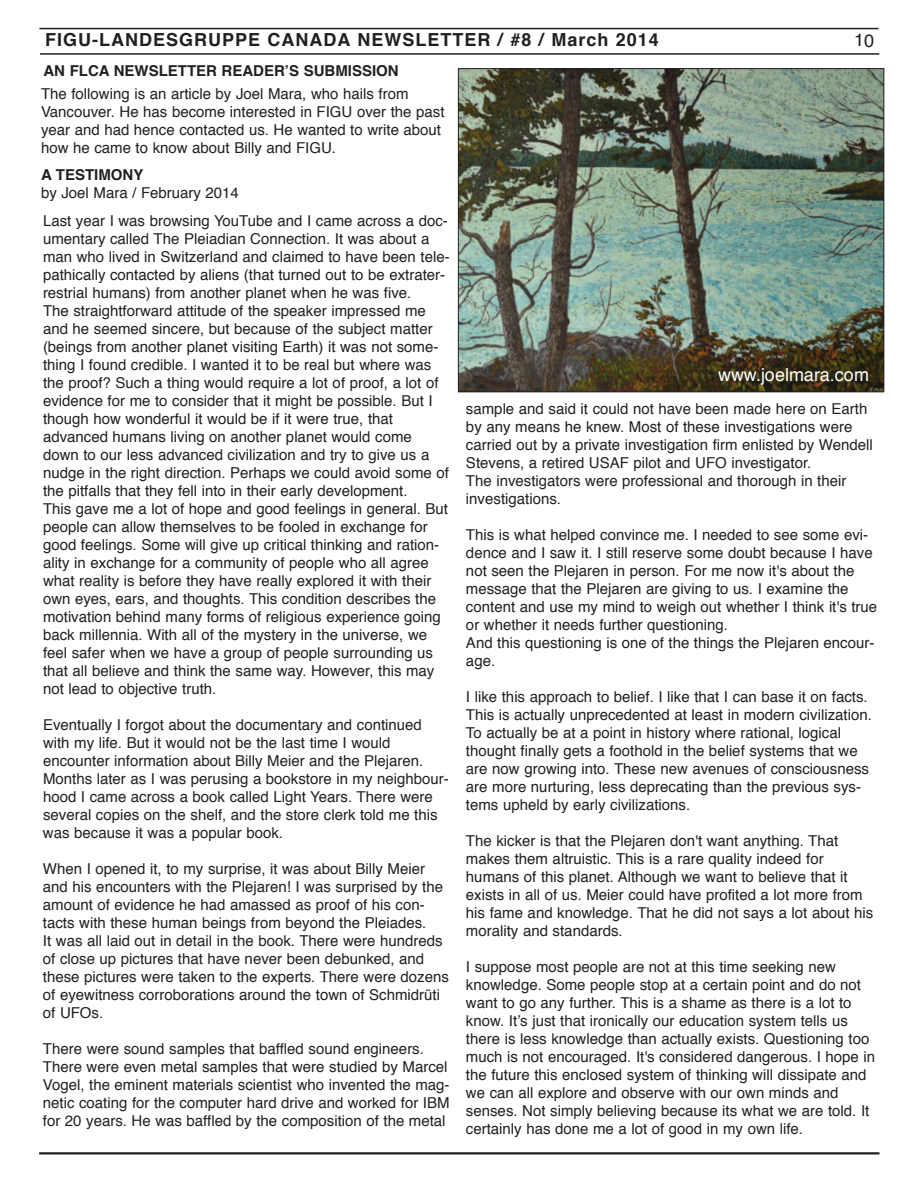
<style>
.page{position:relative;width:918px;height:1188px;background:#fff}
.page>*{position:absolute;margin:0;border:0;box-sizing:border-box;transform-origin:0 0}
.t1{font:700 18px "Helvetica";letter-spacing:.055em;color:#231f20}
.t2{font:18px "Helvetica";color:#fff}
.t3{font:18px "Helvetica";color:#231f20}
.t4{font:15px/18px "Helvetica";color:#231f20}
.t5{font:700 15px "Helvetica";color:#231f20}
</style>
<div class="page">
<hr style="left:39px;top:28px;width:839px;height:1px;background:#231f20">
<hr style="left:40px;top:53px;width:839px;height:2px;background:#231f20">
<hr style="left:39px;top:1152px;width:840px;height:2px;background:#231f20">
<img style="left:460px;top:70px;width:422px;height:320px">
<div style="left:458px;top:68px;width:426px;height:324px;border:1px solid #231f20"></div>
<p class="t1" style="left:45px;top:33px;width:615px">FIGU-LANDESGRUPPE CANADA NEWSLETTER / #8 / March 2014</p>
<p class="t3" style="left:854px;top:33px;width:22px">10</p>
<p class="t5" style="left:43px;top:64px;width:357px">AN FLCA NEWSLETTER READER’S SUBMISSION</p>
<p class="t4" style="left:41px;top:86px;width:405px">The following is an article by Joel Mara, who hails from Vancouver. He has become interested in FIGU over the past year and had hence contacted us. He wanted to write about how he came to know about Billy and FIGU.</p>
<p class="t5" style="left:41px;top:168px;width:104px">A TESTIMONY</p>
<p class="t4" style="left:41px;top:185px;width:199px">by Joel Mara / February 2014</p>
<p class="t4" style="left:43px;top:213px;width:408px">Last year I was browsing YouTube and I came across a doc&shy;umentary called The Pleiadian Connection. It was about a man who lived in Switzerland and claimed to have been tele&shy;pathically contacted by aliens (that turned out to be extrater&shy;restrial humans) from another planet when he was five.<br>The straightforward attitude of the speaker impressed me and he seemed sincere, but because of the subject matter (beings from another planet visiting Earth) it was not some&shy;thing I found credible. I wanted it to be real but where was the proof? Such a thing would require a lot of proof, a lot of evidence for me to consider that it might be possible. But I though how wonderful it would be if it were true, that advanced humans living on another planet would come down to our less advanced civilization and try to give us a nudge in the right direction. Perhaps we could avoid some of the pitfalls that they fell into in their early development.<br>This gave me a lot of hope and good feelings in general. But people can allow themselves to be fooled in exchange for good feelings. Some will give up critical thinking and ration&shy;ality in exchange for a community of people who all agree what reality is before they have really explored it with their own eyes, ears, and thoughts. This condition describes the motivation behind many forms of religious experience going back millennia. With all of the mystery in the universe, we feel safer when we have a group of people surrounding us that all believe and think the same way. However, this may not lead to objective truth.</p>
<p class="t4" style="left:43px;top:717px;width:407px">Eventually I forgot about the documentary and continued with my life. But it would not be the last time I would encounter information about Billy Meier and the Plejaren.<br>Months later as I was perusing a bookstore in my neighbour&shy;hood I came across a book called Light Years. There were several copies on the shelf, and the store clerk told me this was because it was a popular book.</p>
<p class="t4" style="left:43px;top:861px;width:408px">When I opened it, to my surprise, it was about Billy Meier and his encounters with the Plejaren! I was surprised by the amount of evidence he had amassed as proof of his con&shy;tacts with these human beings from beyond the Pleiades.<br>It was all laid out in detail in the book. There were hundreds of close up pictures that have never been debunked, and these pictures were taken to the experts. There were dozens of eyewitness corroborations around the town of Schmidrüti of UFOs.</p>
<p class="t4" style="left:43px;top:1041px;width:408px">There were sound samples that baffled sound engineers.<br>There were even metal samples that were studied by Marcel Vogel, the eminent materials scientist who invented the mag&shy;netic coating for the computer hard drive and worked for IBM for 20 years. He was baffled by the composition of the metal</p>
<p class="t2" style="left:718px;top:367px;width:152px">www.joelmara.com</p>
<p class="t4" style="left:466px;top:401px;width:408px">sample and said it could not have been made here on Earth by any means he knew. Most of these investigations were carried out by a private investigation firm enlisted by Wendell Stevens, a retired USAF pilot and UFO investigator.<br>The investigators were professional and thorough in their investigations.</p>
<p class="t4" style="left:466px;top:527px;width:413px">This is what helped convince me. I needed to see some evi&shy;dence and I saw it. I still reserve some doubt because I have not seen the Plejaren in person. For me now it's about the message that the Plejaren are giving to us. I examine the content and use my mind to weigh out whether I think it's true or whether it needs further questioning.<br>And this questioning is one of the things the Plejaren encour&shy;age.</p>
<p class="t4" style="left:466px;top:689px;width:407px">I like this approach to belief. I like that I can base it on facts.<br>This is actually unprecedented at least in modern civilization.<br>To actually be at a point in history where rational, logical thought finally gets a foothold in the belief systems that we are now growing into. These new avenues of consciousness are more nurturing, less deprecating than the previous sys&shy;tems upheld by early civilizations.</p>
<p class="t4" style="left:466px;top:833px;width:409px">The kicker is that the Plejaren don't want anything. That makes them altruistic. This is a rare quality indeed for humans of this planet. Although we want to believe that it exists in all of us. Meier could have profited a lot more from his fame and knowledge. That he did not says a lot about his morality and standards.</p>
<p class="t4" style="left:466px;top:959px;width:411px">I suppose most people are not at this time seeking new knowledge. Some people stop at a certain point and do not want to go any further. This is a shame as there is a lot to know. It’s just that ironically our education system tells us there is less knowledge than actually exists. Questioning too much is not encouraged. It's considered dangerous. I hope in the future this enclosed system of thinking will dissipate and we can all explore and observe with our own minds and senses. Not simply believing because its what we are told. It certainly has done me a lot of good in my own life.</p>
</div>
